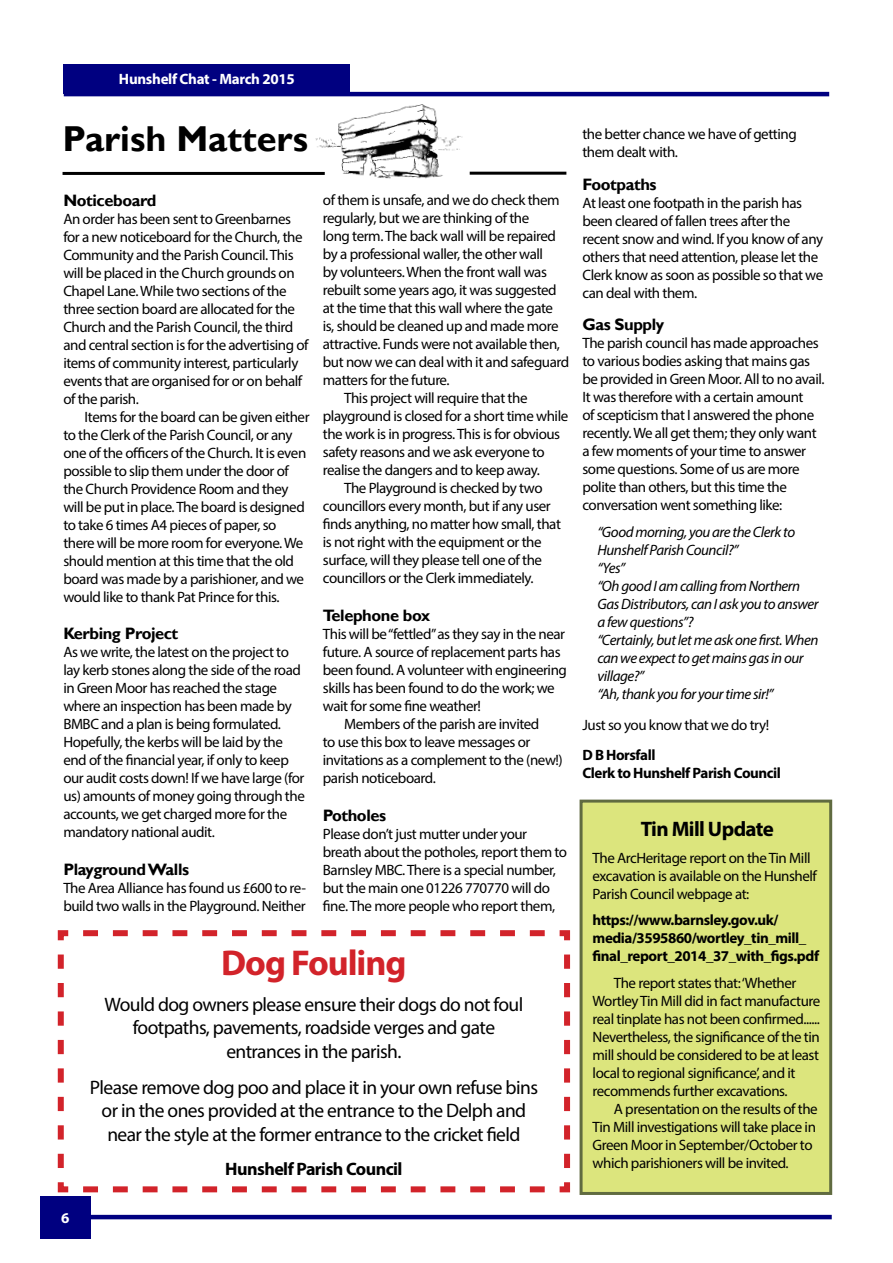
<style>
.page{position:relative;width:893px;height:1263px;background:#fff}
.page>*{position:absolute;margin:0;border:0;box-sizing:border-box;transform-origin:0 0}
.t1{font:700 36px "Gill Sans";color:#000}
.t2{font:700 36px "Myriad Pro";letter-spacing:-.03em;color:#d2232a}
.t3{font:700 21px "Myriad Pro";letter-spacing:-.03em;color:#000}
.t4{font:19.5px/23.4px "Myriad Pro";letter-spacing:-.03em;color:#000;text-align:center}
.t5{font:700 18px "Myriad Pro";letter-spacing:-.03em;color:#000}
.t6{font:700 16.5px "Gill Sans";letter-spacing:-.025em;color:#000}
.t7{font:15px/18px "Myriad Pro";letter-spacing:-.03em;color:#000}
.t8{font:italic 15px/18px "Myriad Pro";letter-spacing:-.03em;color:#000}
.t9{font:700 15px/18px "Myriad Pro";letter-spacing:-.03em;color:#000}
.t10{font:700 15px "Myriad Pro";letter-spacing:-.02em;color:#fff}
</style>
<div class="page">
<img style="left:314px;top:96px;width:151px;height:83px">
<hr style="left:63px;top:172px;width:262px;height:3px;background:#000">
<hr style="left:470px;top:172px;width:96px;height:3px;background:#000">
<svg style="left:57px;top:930px;width:514px;height:263px"></svg>
<div style="left:579px;top:799px;width:254px;height:396px;background:#dce57d"></div>
<hr style="left:64px;top:1215px;width:768px;height:4px;background:#000080">
<div style="left:40px;top:1196px;width:50px;height:43px;background:#000080"></div>
<hr style="left:64px;top:92px;width:765px;height:4px;background:#000080">
<div style="left:64px;top:64px;width:286px;height:29px;background:#000080"></div>
<p class="t10" style="left:119px;top:69px;width:177px">Hunshelf Chat - March 2015</p>
<h1 class="t1" style="left:63px;top:117px;width:247px">Parish Matters</h1>
<p class="t6" style="left:63px;top:190px;width:95px">Noticeboard</p>
<p class="t7" style="left:63px;top:209px;width:247px">An order has been sent to Greenbarnes for a new noticeboard for the Church, the Community and the Parish Council. This will be placed in the Church grounds on Chapel Lane. While two sections of the three section board are allocated for the Church and the Parish Council, the third and central section is for the advertising of items of community interest, particularly events that are organised for or on behalf of the parish.</p>
<p class="t7" style="left:63px;top:407px;width:248px;text-indent:21px">Items for the board can be given either to the Clerk of the Parish Council, or any one of the officers of the Church. It is even possible to slip them under the door of the Church Providence Room and they will be put in place. The board is designed to take 6 times A4 pieces of paper, so there will be more room for everyone. We should mention at this time that the old board was made by a parishioner, and we would like to thank Pat Prince for this.</p>
<p class="t6" style="left:63px;top:624px;width:116px">Kerbing Project</p>
<p class="t7" style="left:63px;top:643px;width:243px">As we write, the latest on the project to lay kerb stones along the side of the road in Green Moor has reached the stage where an inspection has been made by BMBC and a plan is being formulated.<br>Hopefully, the kerbs will be laid by the end of the financial year, if only to keep our audit costs down! If we have large (for us) amounts of money going through the accounts, we get charged more for the mandatory national audit.</p>
<p class="t6" style="left:63px;top:860px;width:127px">Playground Walls</p>
<p class="t7" style="left:63px;top:879px;width:244px">The Area Alliance has found us £600 to re&shy;build two walls in the Playground. Neither</p>
<p class="t7" style="left:323px;top:191px;width:238px">of them is unsafe, and we do check them</p>
<p class="t7" style="left:323px;top:209px;width:208px">regularly, but we are thinking of the</p>
<p class="t7" style="left:323px;top:227px;width:235px">long term. The back wall will be repaired</p>
<p class="t7" style="left:323px;top:245px;width:222px">by a professional waller, the other wall</p>
<p class="t7" style="left:323px;top:263px;width:226px">by volunteers. When the front wall was</p>
<p class="t7" style="left:323px;top:281px;width:235px">rebuilt some years ago, it was suggested</p>
<p class="t7" style="left:323px;top:299px;width:232px">at the time that this wall where the gate</p>
<p class="t7" style="left:323px;top:317px;width:237px">is, should be cleaned up and made more</p>
<p class="t7" style="left:323px;top:335px;width:239px">attractive. Funds were not available then,</p>
<p class="t7" style="left:323px;top:353px;width:248px">but now we can deal with it and safeguard</p>
<p class="t7" style="left:323px;top:371px;width:128px">matters for the future.</p>
<p class="t7" style="left:344px;top:389px;width:185px">This project will require that the</p>
<p class="t7" style="left:323px;top:407px;width:247px">playground is closed for a short time while</p>
<p class="t7" style="left:323px;top:425px;width:239px">the work is in progress. This is for obvious</p>
<p class="t7" style="left:323px;top:443px;width:223px">safety reasons and we ask everyone to</p>
<p class="t7" style="left:323px;top:461px;width:218px">realise the dangers and to keep away.</p>
<p class="t7" style="left:344px;top:479px;width:200px">The Playground is checked by two</p>
<p class="t7" style="left:323px;top:497px;width:229px">councillors every month, but if any user</p>
<p class="t7" style="left:323px;top:515px;width:240px">finds anything, no matter how small, that</p>
<p class="t7" style="left:323px;top:533px;width:220px">is not right with the equipment or the</p>
<p class="t7" style="left:323px;top:551px;width:221px">surface, will they please tell one of the</p>
<p class="t7" style="left:323px;top:569px;width:212px">councillors or the Clerk immediately.</p>
<p class="t6" style="left:323px;top:606px;width:109px">Telephone box</p>
<p class="t7" style="left:323px;top:625px;width:244px">This will be “fettled” as they say in the near</p>
<p class="t7" style="left:323px;top:643px;width:239px">future. A source of replacement parts has</p>
<p class="t7" style="left:323px;top:661px;width:246px">been found. A volunteer with engineering</p>
<p class="t7" style="left:323px;top:679px;width:233px">skills has been found to do the work; we</p>
<p class="t7" style="left:323px;top:697px;width:160px">wait for some fine weather!</p>
<p class="t7" style="left:344px;top:715px;width:197px">Members of the parish are invited</p>
<p class="t7" style="left:323px;top:733px;width:209px">to use this box to leave messages or</p>
<p class="t7" style="left:323px;top:751px;width:241px">invitations as a complement to the (new!)</p>
<p class="t7" style="left:323px;top:769px;width:114px">parish noticeboard.</p>
<p class="t6" style="left:323px;top:805px;width:65px">Potholes</p>
<p class="t7" style="left:323px;top:825px;width:246px">Please don’t just mutter under your breath about the potholes, report them to Barnsley MBC. There is a special number, but the main one 01226 770770 will do fine. The more people who report them,</p>
<h1 class="t2" style="left:221px;top:939px;width:187px">Dog Fouling</h1>
<h3 class="t4" style="left:105px;top:992px;width:420px">Would dog owners please ensure their dogs do not foul footpaths, pavements, roadside verges and gate entrances in the parish.</h3>
<h3 class="t4" style="left:90px;top:1075px;width:450px">Please remove dog poo and place it in your own refuse bins or in the ones provided at the entrance to the Delph and near the style at the former entrance to the cricket field</h3>
<p class="t5" style="left:225px;top:1157px;width:179px">Hunshelf Parish Council</p>
<p class="t7" style="left:582px;top:125px;width:216px">the better chance we have of getting them dealt with.</p>
<p class="t6" style="left:582px;top:174px;width:76px">Footpaths</p>
<p class="t7" style="left:582px;top:193px;width:242px">At least one footpath in the parish has been cleared of fallen trees after the recent snow and wind. If you know of any others that need attention, please let the Clerk know as soon as possible so that we can deal with them.</p>
<p class="t6" style="left:582px;top:315px;width:83px">Gas Supply</p>
<p class="t7" style="left:582px;top:334px;width:244px">The parish council has made approaches to various bodies asking that mains gas be provided in Green Moor. All to no avail.<br>It was therefore with a certain amount<br>of scepticism that I answered the phone recently. We all get them; they only want a few moments of your time to answer some questions. Some of us are more polite than others, but this time the conversation went something like:</p>
<p class="t8" style="left:597px;top:522px;width:223px">“Good morning, you are the Clerk to<br>Hunshelf Parish Council?”<br>“Yes”<br>“Oh good I am calling from Northern<br>Gas Distributors, can I ask you to answer a few questions”?<br>“Certainly, but let me ask one first. When can we expect to get mains gas in our village?”<br>“Ah, thank you for your time sir!”</p>
<p class="t7" style="left:582px;top:715px;width:188px">Just so you know that we do try!</p>
<p class="t9" style="left:582px;top:746px;width:200px">D B Horsfall<br>Clerk to Hunshelf Parish Council</p>
<h2 class="t3" style="left:641px;top:815px;width:135px">Tin Mill Update</h2>
<p class="t7" style="left:593px;top:848px;width:226px">The ArcHeritage report on the Tin Mill excavation is available on the Hunshelf<br>Parish Council webpage at:</p>
<p class="t9" style="left:593px;top:911px;width:228px">https://www.barnsley.gov.uk/ media/3595860/wortley_tin_mill_ final_report_2014_37_with_figs.pdf</p>
<p class="t7" style="left:593px;top:973px;width:229px;text-indent:21px">The report states that: ‘Whether Wortley Tin Mill did in fact manufacture real tinplate has not been confirmed......<br>Nevertheless, the significance of the tin mill should be considered to be at least local to regional significance’, and it recommends further excavations.</p>
<p class="t7" style="left:593px;top:1099px;width:227px;text-indent:21px">A presentation on the results of the Tin Mill investigations will take place in Green Moor in September/October to which parishioners will be invited.</p>
<p class="t10" style="left:61px;top:1208px;width:10px">6</p>
</div>
